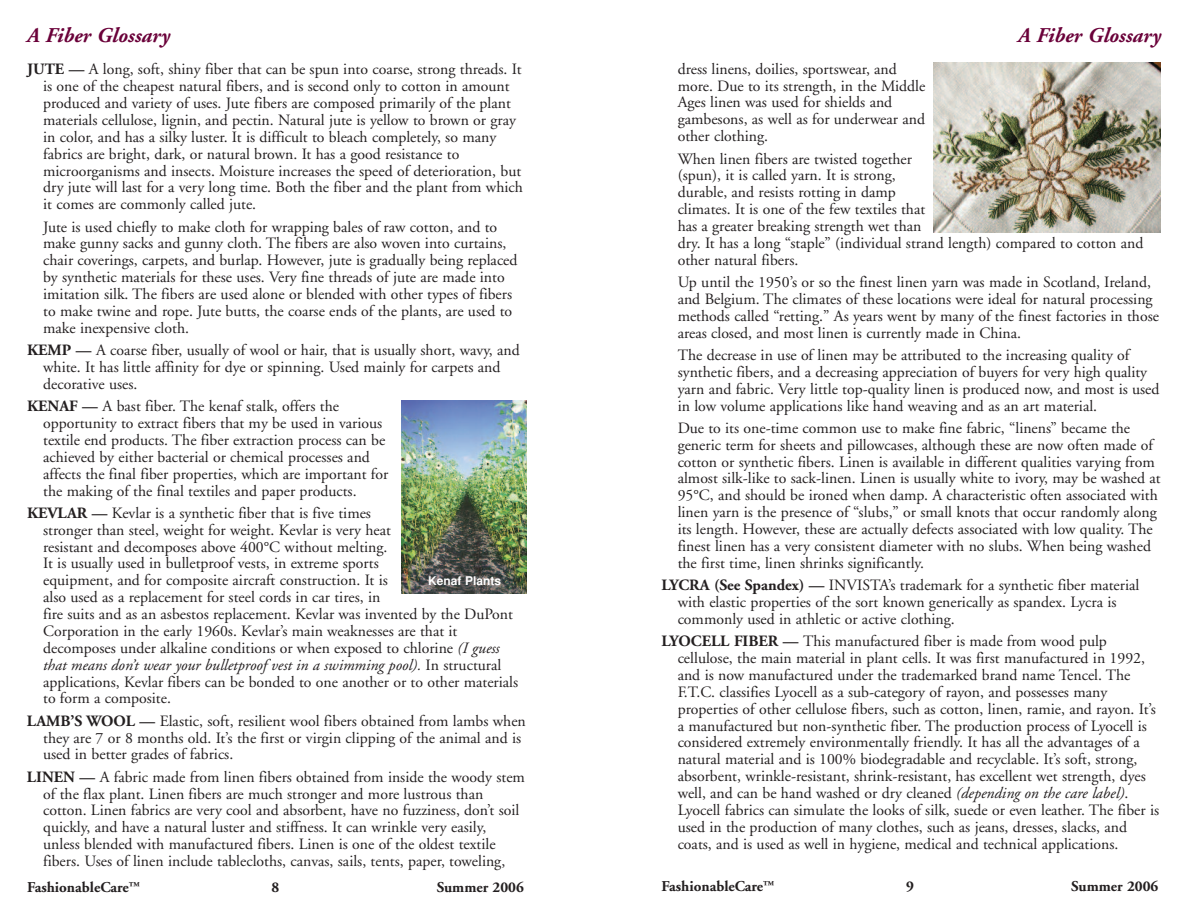
<style>
.page{position:relative;width:1188px;height:918px;background:#fff}
.page>*{position:absolute;margin:0;border:0;box-sizing:border-box;transform-origin:0 0}
.t1{font:italic 700 21px "Adobe Garamond";color:#6a0039}
.t2{font:15.75px/17px "Adobe Garamond";color:#231f20}
.t3{font:700 15px "Adobe Garamond";color:#231f20}
.t4{font:700 12px "Helvetica";color:#fff}
.s1{font-weight:700}
.s2{font-style:italic}
</style>
<div class="page">
<img style="left:401px;top:400px;width:125px;height:193px">
<img style="left:934px;top:63px;width:227px;height:170px">
<h1 class="t1" style="left:27px;top:27px;width:144px">A Fiber Glossary</h1>
<p class="t2" style="left:43px;top:62px;width:481px;text-indent:-16px"><span class="s1">JUTE —</span> A long, soft, shiny fiber that can be spun into coarse, strong threads. It is one of the cheapest natural fibers, and is second only to cotton in amount produced and variety of uses. Jute fibers are composed primarily of the plant materials cellulose, lignin, and pectin. Natural jute is yellow to brown or gray in color, and has a silky luster. It is difficult to bleach completely, so many fabrics are bright, dark, or natural brown. It has a good resistance to microorganisms and insects. Moisture increases the speed of deterioration, but dry jute will last for a very long time. Both the fiber and the plant from which it comes are commonly called jute.</p>
<p class="t2" style="left:43px;top:220px;width:476px">Jute is used chiefly to make cloth for wrapping bales of raw cotton, and to make gunny sacks and gunny cloth. The fibers are also woven into curtains, chair coverings, carpets, and burlap. However, jute is gradually being replaced by synthetic materials for these uses. Very fine threads of jute are made into imitation silk. The fibers are used alone or blended with other types of fibers to make twine and rope. Jute butts, the coarse ends of the plants, are used to make inexpensive cloth.</p>
<p class="t2" style="left:43px;top:343px;width:478px;text-indent:-16px"><span class="s1">KEMP —</span> A coarse fiber, usually of wool or hair, that is usually short, wavy, and white. It has little affinity for dye or spinning. Used mainly for carpets and decorative uses.</p>
<p class="t2" style="left:43px;top:399px;width:347px;text-indent:-16px"><span class="s1">KENAF —</span> A bast fiber. The kenaf stalk, offers the opportunity to extract fibers that my be used in various textile end products. The fiber extraction process can be achieved by either bacterial or chemical processes and affects the final fiber properties, which are important for the making of the final textiles and paper products.</p>
<p class="t2" style="left:43px;top:506px;width:477px;text-indent:-16px"><span class="s1">KEVLAR —</span> Kevlar is a synthetic fiber that is five times<br>stronger than steel, weight for weight. Kevlar is very heat<br>resistant and decomposes above 400°C without melting.<br>It is usually used in bulletproof vests, in extreme sports<br>equipment, and for composite aircraft construction. It is<br>also used as a replacement for steel cords in car tires, in<br>fire suits and as an asbestos replacement. Kevlar was invented by the DuPont Corporation in the early 1960s. Kevlar’s main weaknesses are that it decomposes under alkaline conditions or when exposed to chlorine <span class="s2">(I guess that means don’t wear your bulletproof vest in a swimming pool).</span> In structural applications, Kevlar fibers can be bonded to one another or to other materials to form a composite.</p>
<p class="t2" style="left:43px;top:714px;width:484px;text-indent:-16px"><span class="s1">LAMB’S WOOL —</span> Elastic, soft, resilient wool fibers obtained from lambs when they are 7 or 8 months old. It’s the first or virgin clipping of the animal and is used in better grades of fabrics.</p>
<p class="t2" style="left:43px;top:770px;width:483px;text-indent:-16px"><span class="s1">LINEN —</span> A fabric made from linen fibers obtained from inside the woody stem of the flax plant. Linen fibers are much stronger and more lustrous than cotton. Linen fabrics are very cool and absorbent, have no fuzziness, don’t soil quickly, and have a natural luster and stiffness. It can wrinkle very easily, unless blended with manufactured fibers. Linen is one of the oldest textile fibers. Uses of linen include tablecloths, canvas, sails, tents, paper, toweling,</p>
<p class="t3" style="left:27px;top:881px;width:114px">FashionableCare<sup>™</sup></p>
<p class="t3" style="left:272px;top:881px;width:9px">8</p>
<p class="t3" style="left:437px;top:881px;width:88px">Summer 2006</p>
<p class="t4" style="left:428px;top:574px;width:75px">Kenaf Plants</p>
<h1 class="t1" style="left:1018px;top:27px;width:144px">A Fiber Glossary</h1>
<p class="t2" style="left:678px;top:62px;width:249px">dress linens, doilies, sportswear, and more. Due to its strength, in the Middle Ages linen was used for shields and gambesons, as well as for underwear and other clothing.</p>
<p class="t2" style="left:678px;top:151px;width:467px">When linen fibers are twisted together<br>(spun), it is called yarn. It is strong,<br>durable, and resists rotting in damp<br>climates. It is one of the few textiles that<br>has a greater breaking strength wet than<br>dry. It has a long “staple” (individual strand length) compared to cotton and other natural fibers.</p>
<p class="t2" style="left:678px;top:275px;width:483px">Up until the 1950’s or so the finest linen yarn was made in Scotland, Ireland, and Belgium. The climates of these locations were ideal for natural processing methods called “retting.” As years went by many of the finest factories in those areas closed, and most linen is currently made in China.</p>
<p class="t2" style="left:678px;top:348px;width:483px">The decrease in use of linen may be attributed to the increasing quality of synthetic fibers, and a decreasing appreciation of buyers for very high quality yarn and fabric. Very little top-quality linen is produced now, and most is used in low volume applications like hand weaving and as an art material.</p>
<p class="t2" style="left:678px;top:421px;width:485px">Due to its one-time common use to make fine fabric, “linens” became the generic term for sheets and pillowcases, although these are now often made of cotton or synthetic fibers. Linen is available in different qualities varying from almost silk-like to sack-linen. Linen is usually white to ivory, may be washed at 95°C, and should be ironed when damp. A characteristic often associated with linen yarn is the presence of “slubs,” or small knots that occur randomly along its length. However, these are actually defects associated with low quality. The finest linen has a very consistent diameter with no slubs. When being washed the first time, linen shrinks significantly.</p>
<p class="t2" style="left:678px;top:578px;width:463px;text-indent:-16px"><span class="s1">LYCRA (See Spandex) —</span> INVISTA’s trademark for a synthetic fiber material with elastic properties of the sort known generically as spandex. Lycra is commonly used in athletic or active clothing.</p>
<p class="t2" style="left:678px;top:634px;width:483px;text-indent:-16px"><span class="s1">LYOCELL FIBER —</span> This manufactured fiber is made from wood pulp cellulose, the main material in plant cells. It was first manufactured in 1992, and is now manufactured under the trademarked brand name Tencel. The F.T.C. classifies Lyocell as a sub-category of rayon, and possesses many properties of other cellulose fibers, such as cotton, linen, ramie, and rayon. It’s a manufactured but non-synthetic fiber. The production process of Lyocell is considered extremely environmentally friendly. It has all the advantages of a natural material and is 100% biodegradable and recyclable. It’s soft, strong, absorbent, wrinkle-resistant, shrink-resistant, has excellent wet strength, dyes well, and can be hand washed or dry cleaned <span class="s2">(depending on the care label)</span>.<br>Lyocell fabrics can simulate the looks of silk, suede or even leather. The fiber is used in the production of many clothes, such as jeans, dresses, slacks, and coats, and is used as well in hygiene, medical and technical applications.</p>
<p class="t3" style="left:662px;top:880px;width:114px">FashionableCare<sup>™</sup></p>
<p class="t3" style="left:906px;top:880px;width:9px">9</p>
<p class="t3" style="left:1071px;top:880px;width:88px">Summer 2006</p>
</div>
